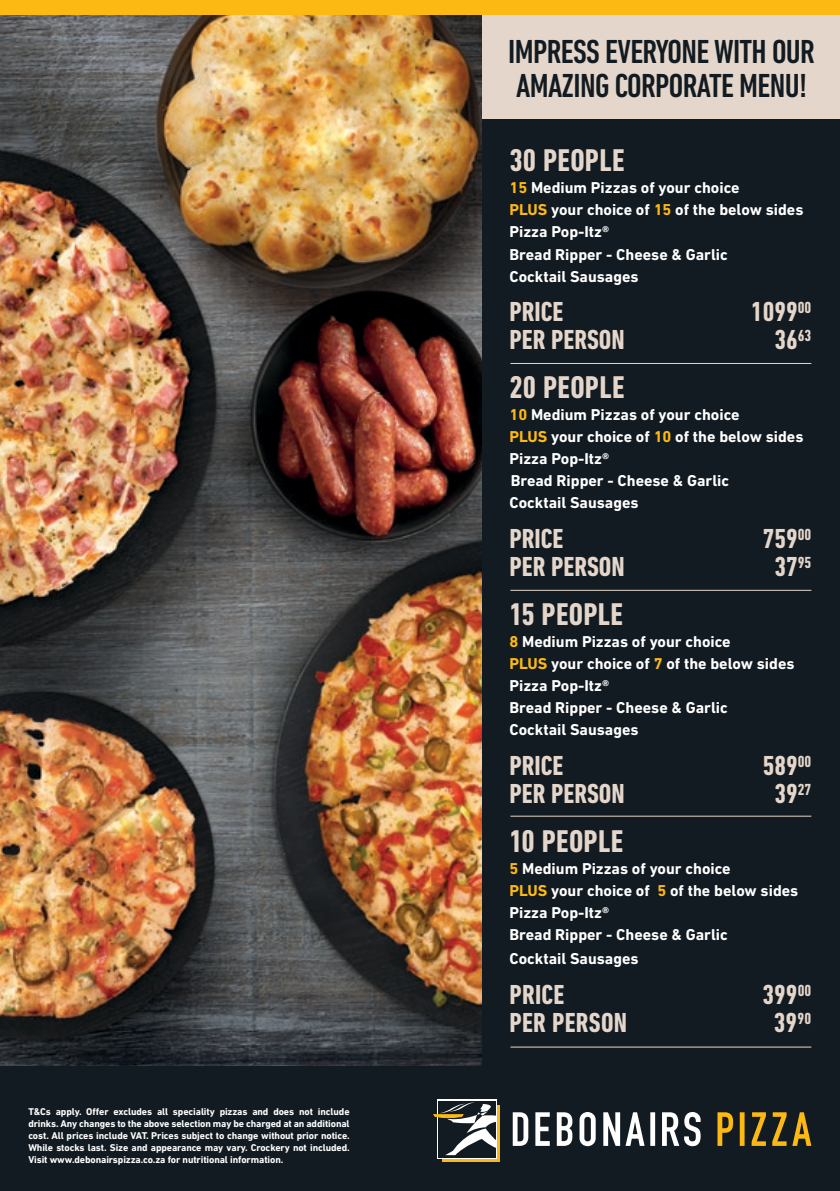
<style>
.page{position:relative;width:840px;height:1191px;background:#fff}
.page>*{position:absolute;margin:0;border:0;box-sizing:border-box;transform-origin:0 0}
.t1{font:500 condensed 33.8px/33.8px "DIN Next LT Pro";letter-spacing:-.02em;color:#121b21}
.t2{font:700 condensed 32px "DIN Next LT Pro";letter-spacing:.01em;color:#e4d6ca}
.t3{font:700 condensed 28px "DIN Next LT Pro";color:#e4d6ca}
.t4{font:700 16px/22px "DIN Next LT Pro";color:#fff}
.t5{font:700 10px/12px "DIN Next LT Pro";letter-spacing:-.01em;color:#fff;text-align:justify}
.s1{color:#fdb913}
</style>
<div class="page">
<img style="left:0;top:15px;width:482px;height:1051px">
<div style="left:482px;top:0;width:357px;height:1067px;background:#121b21"></div>
<div style="left:482px;top:15px;width:357px;height:104px;background:#e4d6ca"></div>
<div style="left:0;top:1066px;width:839px;height:125px;background:#121b21"></div>
<hr style="left:510px;top:815px;width:300px;height:1px;background:#e4d6ca">
<hr style="left:510px;top:590px;width:300px;height:1px;background:#e4d6ca">
<hr style="left:510px;top:363px;width:300px;height:1px;background:#e4d6ca">
<div style="left:442px;top:1104px;width:57px;height:57px;background:linear-gradient(to bottom,#fff,#fff)"></div>
<svg style="left:512px;top:1112px;width:188px;height:34px"></svg>
<svg style="left:717px;top:1112px;width:93px;height:33px"></svg>
<div style="left:436px;top:1099px;width:60px;height:60px;background:linear-gradient(to right,#121b21,#121b21)"></div>
<div style="left:438px;top:1100px;width:57px;height:57px;background:#121b21"></div>
<svg style="left:433px;top:1102px;width:62px;height:53px"></svg>
<hr style="left:510px;top:1046px;width:300px;height:1px;background:#e4d6ca">
<div style="left:0;top:0;width:839px;height:15px;background:#fdb913"></div>
<p class="t5" style="left:28px;top:1105px;width:323px">T&amp;Cs apply. Offer excludes all speciality pizzas and does not include drinks. Any changes to the above selection may be charged at an additional cost. All prices include VAT. Prices subject to change without prior notice.<br>While stocks last. Size and appearance may vary. Crockery not included.<br>Visit www.debonairspizza.co.za for nutritional information.</p>
<h1 class="t1" style="left:508px;top:34px;width:308px">IMPRESS EVERYONE WITH OUR<br>AMAZING CORPORATE MENU!</h1>
<h2 class="t2" style="left:509px;top:142px;width:116px">30 PEOPLE</h2>
<p class="t4" style="left:509px;top:177px;width:295px"><span class="s1">15</span> Medium Pizzas of your choice<br><span class="s1">PLUS</span> your choice of <span class="s1">15</span> of the below sides<br>Pizza Pop-Itz®<br>Bread Ripper - Cheese &amp; Garlic<br>Cocktail Sausages</p>
<h3 class="t3" style="left:509px;top:295px;width:55px">PRICE</h3>
<h3 class="t3" style="left:750px;top:295px;width:62px">1099<sup>00</sup></h3>
<h3 class="t3" style="left:509px;top:323px;width:117px">PER PERSON</h3>
<h3 class="t3" style="left:774px;top:323px;width:38px">36<sup>63</sup></h3>
<h2 class="t2" style="left:509px;top:369px;width:116px">20 PEOPLE</h2>
<p class="t4" style="left:509px;top:404px;width:295px"><span class="s1">10</span> Medium Pizzas of your choice<br><span class="s1">PLUS</span> your choice of <span class="s1">10</span> of the below sides<br>Pizza Pop-Itz®<br>Bread Ripper - Cheese &amp; Garlic<br>Cocktail Sausages</p>
<h3 class="t3" style="left:509px;top:522px;width:55px">PRICE</h3>
<h3 class="t3" style="left:762px;top:522px;width:50px">759<sup>00</sup></h3>
<h3 class="t3" style="left:509px;top:550px;width:117px">PER PERSON</h3>
<h3 class="t3" style="left:774px;top:550px;width:38px">37<sup>95</sup></h3>
<h2 class="t2" style="left:509px;top:596px;width:115px">15 PEOPLE</h2>
<p class="t4" style="left:509px;top:631px;width:286px"><span class="s1">8</span> Medium Pizzas of your choice<br><span class="s1">PLUS</span> your choice of <span class="s1">7</span> of the below sides<br>Pizza Pop-Itz®<br>Bread Ripper - Cheese &amp; Garlic<br>Cocktail Sausages</p>
<h3 class="t3" style="left:509px;top:749px;width:55px">PRICE</h3>
<h3 class="t3" style="left:762px;top:749px;width:50px">589<sup>00</sup></h3>
<h3 class="t3" style="left:509px;top:777px;width:117px">PER PERSON</h3>
<h3 class="t3" style="left:774px;top:777px;width:38px">39<sup>27</sup></h3>
<h2 class="t2" style="left:509px;top:823px;width:115px">10 PEOPLE</h2>
<p class="t4" style="left:509px;top:857px;width:290px"><span class="s1">5</span> Medium Pizzas of your choice<br><span class="s1">PLUS</span> your choice of <span class="s1">5</span> of the below sides<br>Pizza Pop-Itz®<br>Bread Ripper - Cheese &amp; Garlic</p>
<p class="t4" style="left:509px;top:947px;width:130px">Cocktail Sausages</p>
<h3 class="t3" style="left:509px;top:978px;width:57px">PRICE</h3>
<h3 class="t3" style="left:762px;top:978px;width:50px">399<sup>00</sup></h3>
<h3 class="t3" style="left:509px;top:1006px;width:119px">PER PERSON</h3>
<h3 class="t3" style="left:773px;top:1006px;width:39px">39<sup>90</sup></h3>
</div>
